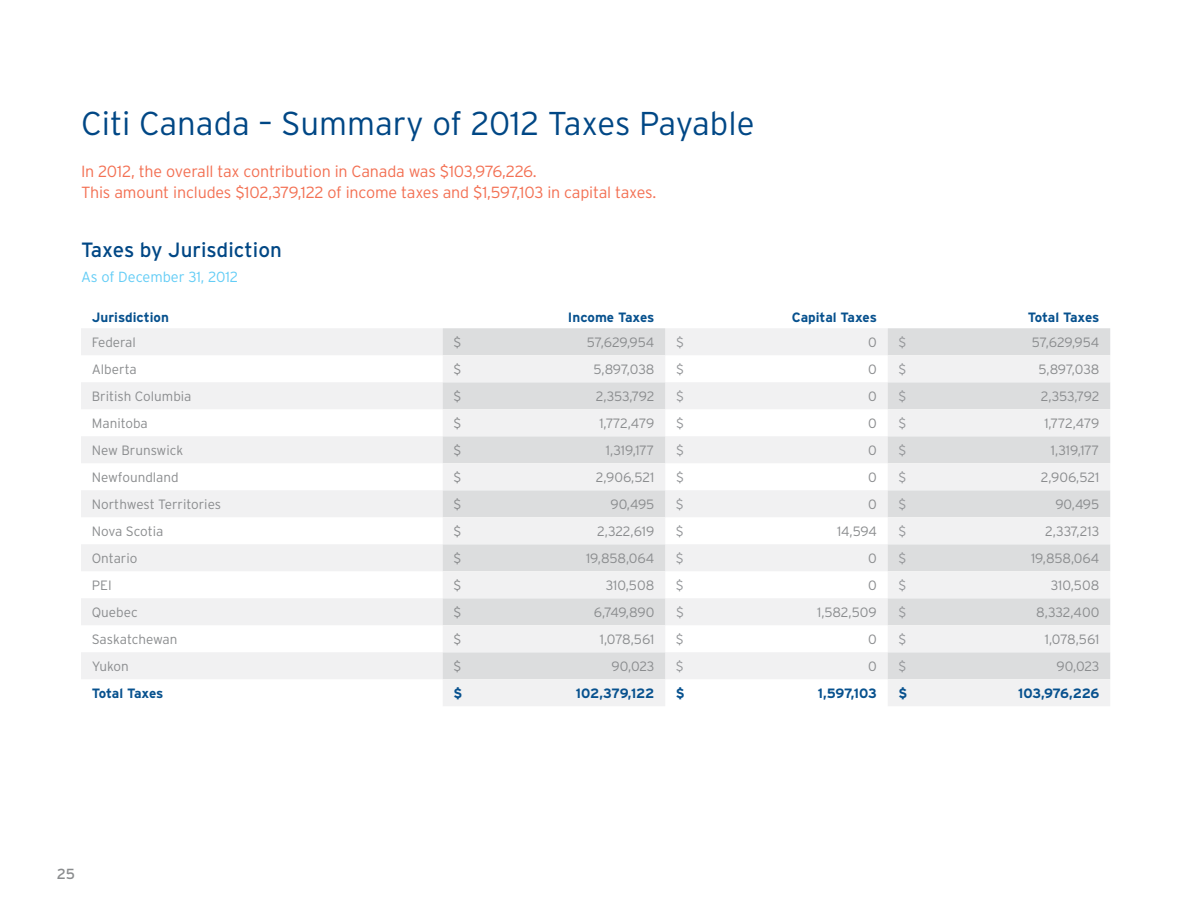
<style>
.page{position:relative;width:1188px;height:918px;background:#fff}
.page>*{position:absolute;margin:0;border:0;box-sizing:border-box;transform-origin:0 0}
.t1{font:300 33px "Interstate";color:#004785}
.t2{font:20.7px "Interstate";color:#004785}
.t3{font:300 16.2px/21.8px "Interstate";letter-spacing:-.01em;color:#f37053}
.t4{font:300 14.7px "Interstate";letter-spacing:-.005em;color:#64cdf6}
.t5{font:14.7px "Interstate";color:#8a8c8e}
.t6{font:300 13.5px "Interstate";color:#8a8c8e}
.t7{font:700 13.5px "Interstate";letter-spacing:-.01em;color:#07518e}
.t8{font:300 13.5px "Interstate";color:#949699}
</style>
<div class="page">
<svg style="left:81px;top:328px;width:362px;height:351px;fill:#f1f1f2"></svg>
<svg style="left:443px;top:328px;width:667px;height:27px;fill:#dcddde"></svg>
<svg style="left:443px;top:355px;width:667px;height:351px;fill:#f1f1f2"></svg>
<h1 class="t1" style="left:81px;top:104px;width:675px">Citi Canada – Summary of 2012 Taxes Payable</h1>
<p class="t3" style="left:81px;top:160px;width:577px">In 2012, the overall tax contribution in Canada was $103,976,226.<br>This amount includes $102,379,122 of income taxes and $1,597,103 in capital taxes.</p>
<h2 class="t2" style="left:81px;top:238px;width:202px">Taxes by Jurisdiction</h2>
<p class="t4" style="left:81px;top:268px;width:159px">As of December 31, 2012</p>
<p class="t7" style="left:92px;top:310px;width:79px">Jurisdiction</p>
<p class="t7" style="left:568px;top:310px;width:88px">Income Taxes</p>
<p class="t7" style="left:792px;top:310px;width:87px">Capital Taxes</p>
<p class="t7" style="left:1028px;top:310px;width:73px">Total Taxes</p>
<p class="t6" style="left:92px;top:335px;width:46px">Federal</p>
<p class="t6" style="left:454px;top:335px;width:9px">$</p>
<p class="t6" style="left:587px;top:335px;width:69px">57,629,954</p>
<p class="t8" style="left:676px;top:335px;width:9px">$</p>
<p class="t6" style="left:868px;top:335px;width:10px">0</p>
<p class="t8" style="left:899px;top:335px;width:9px">$</p>
<p class="t6" style="left:1032px;top:335px;width:69px">57,629,954</p>
<p class="t6" style="left:92px;top:362px;width:47px">Alberta</p>
<p class="t6" style="left:454px;top:362px;width:9px">$</p>
<p class="t6" style="left:594px;top:362px;width:62px">5,897,038</p>
<p class="t8" style="left:676px;top:362px;width:9px">$</p>
<p class="t6" style="left:868px;top:362px;width:10px">0</p>
<p class="t8" style="left:899px;top:362px;width:9px">$</p>
<p class="t6" style="left:1039px;top:362px;width:62px">5,897,038</p>
<p class="t6" style="left:92px;top:389px;width:101px">British Columbia</p>
<p class="t6" style="left:454px;top:389px;width:9px">$</p>
<p class="t6" style="left:596px;top:389px;width:60px">2,353,792</p>
<p class="t8" style="left:676px;top:389px;width:9px">$</p>
<p class="t6" style="left:868px;top:389px;width:10px">0</p>
<p class="t8" style="left:899px;top:389px;width:9px">$</p>
<p class="t6" style="left:1041px;top:389px;width:60px">2,353,792</p>
<p class="t6" style="left:92px;top:416px;width:58px">Manitoba</p>
<p class="t6" style="left:454px;top:416px;width:9px">$</p>
<p class="t6" style="left:599px;top:416px;width:57px">1,772,479</p>
<p class="t8" style="left:676px;top:416px;width:9px">$</p>
<p class="t6" style="left:868px;top:416px;width:10px">0</p>
<p class="t8" style="left:899px;top:416px;width:9px">$</p>
<p class="t6" style="left:1044px;top:416px;width:57px">1,772,479</p>
<p class="t6" style="left:92px;top:443px;width:93px">New Brunswick</p>
<p class="t6" style="left:454px;top:443px;width:9px">$</p>
<p class="t6" style="left:606px;top:443px;width:50px">1,319,177</p>
<p class="t8" style="left:676px;top:443px;width:9px">$</p>
<p class="t6" style="left:868px;top:443px;width:10px">0</p>
<p class="t8" style="left:899px;top:443px;width:9px">$</p>
<p class="t6" style="left:1051px;top:443px;width:50px">1,319,177</p>
<p class="t6" style="left:92px;top:470px;width:89px">Newfoundland</p>
<p class="t6" style="left:454px;top:470px;width:9px">$</p>
<p class="t6" style="left:596px;top:470px;width:60px">2,906,521</p>
<p class="t8" style="left:676px;top:470px;width:9px">$</p>
<p class="t6" style="left:868px;top:470px;width:10px">0</p>
<p class="t8" style="left:899px;top:470px;width:9px">$</p>
<p class="t6" style="left:1041px;top:470px;width:60px">2,906,521</p>
<p class="t6" style="left:92px;top:497px;width:131px">Northwest Territories</p>
<p class="t6" style="left:454px;top:497px;width:9px">$</p>
<p class="t6" style="left:610px;top:497px;width:46px">90,495</p>
<p class="t8" style="left:676px;top:497px;width:9px">$</p>
<p class="t6" style="left:868px;top:497px;width:10px">0</p>
<p class="t8" style="left:898px;top:497px;width:9px">$</p>
<p class="t6" style="left:1055px;top:497px;width:46px">90,495</p>
<p class="t6" style="left:92px;top:524px;width:73px">Nova Scotia</p>
<p class="t6" style="left:453px;top:524px;width:9px">$</p>
<p class="t6" style="left:597px;top:524px;width:59px">2,322,619</p>
<p class="t8" style="left:676px;top:524px;width:9px">$</p>
<p class="t6" style="left:837px;top:524px;width:41px">14,594</p>
<p class="t8" style="left:898px;top:524px;width:9px">$</p>
<p class="t6" style="left:1045px;top:524px;width:56px">2,337,213</p>
<p class="t6" style="left:92px;top:551px;width:47px">Ontario</p>
<p class="t6" style="left:453px;top:551px;width:9px">$</p>
<p class="t6" style="left:586px;top:551px;width:70px">19,858,064</p>
<p class="t8" style="left:676px;top:551px;width:9px">$</p>
<p class="t6" style="left:868px;top:551px;width:10px">0</p>
<p class="t8" style="left:898px;top:551px;width:9px">$</p>
<p class="t6" style="left:1031px;top:551px;width:70px">19,858,064</p>
<p class="t6" style="left:92px;top:578px;width:21px">PEI</p>
<p class="t6" style="left:453px;top:578px;width:9px">$</p>
<p class="t6" style="left:606px;top:578px;width:50px">310,508</p>
<p class="t8" style="left:676px;top:578px;width:9px">$</p>
<p class="t6" style="left:868px;top:578px;width:10px">0</p>
<p class="t8" style="left:899px;top:578px;width:9px">$</p>
<p class="t6" style="left:1051px;top:578px;width:50px">310,508</p>
<p class="t6" style="left:92px;top:605px;width:47px">Quebec</p>
<p class="t6" style="left:454px;top:605px;width:9px">$</p>
<p class="t6" style="left:594px;top:605px;width:62px">6,749,890</p>
<p class="t8" style="left:676px;top:605px;width:9px">$</p>
<p class="t6" style="left:817px;top:605px;width:61px">1,582,509</p>
<p class="t8" style="left:899px;top:605px;width:9px">$</p>
<p class="t6" style="left:1036px;top:605px;width:65px">8,332,400</p>
<p class="t6" style="left:92px;top:632px;width:87px">Saskatchewan</p>
<p class="t6" style="left:454px;top:632px;width:9px">$</p>
<p class="t6" style="left:600px;top:632px;width:56px">1,078,561</p>
<p class="t8" style="left:676px;top:632px;width:9px">$</p>
<p class="t6" style="left:868px;top:632px;width:10px">0</p>
<p class="t8" style="left:898px;top:632px;width:9px">$</p>
<p class="t6" style="left:1045px;top:632px;width:56px">1,078,561</p>
<p class="t6" style="left:92px;top:659px;width:39px">Yukon</p>
<p class="t6" style="left:453px;top:659px;width:9px">$</p>
<p class="t6" style="left:612px;top:659px;width:44px">90,023</p>
<p class="t8" style="left:676px;top:659px;width:9px">$</p>
<p class="t6" style="left:868px;top:659px;width:10px">0</p>
<p class="t8" style="left:898px;top:659px;width:9px">$</p>
<p class="t6" style="left:1057px;top:659px;width:44px">90,023</p>
<p class="t7" style="left:92px;top:686px;width:73px">Total Taxes</p>
<p class="t7" style="left:453px;top:686px;width:10px">$</p>
<p class="t7" style="left:576px;top:686px;width:80px">102,379,122</p>
<p class="t7" style="left:676px;top:686px;width:10px">$</p>
<p class="t7" style="left:818px;top:686px;width:60px">1,597,103</p>
<p class="t7" style="left:898px;top:686px;width:10px">$</p>
<p class="t7" style="left:1018px;top:686px;width:83px">103,976,226</p>
<p class="t5" style="left:57px;top:865px;width:20px">25</p>
</div>
